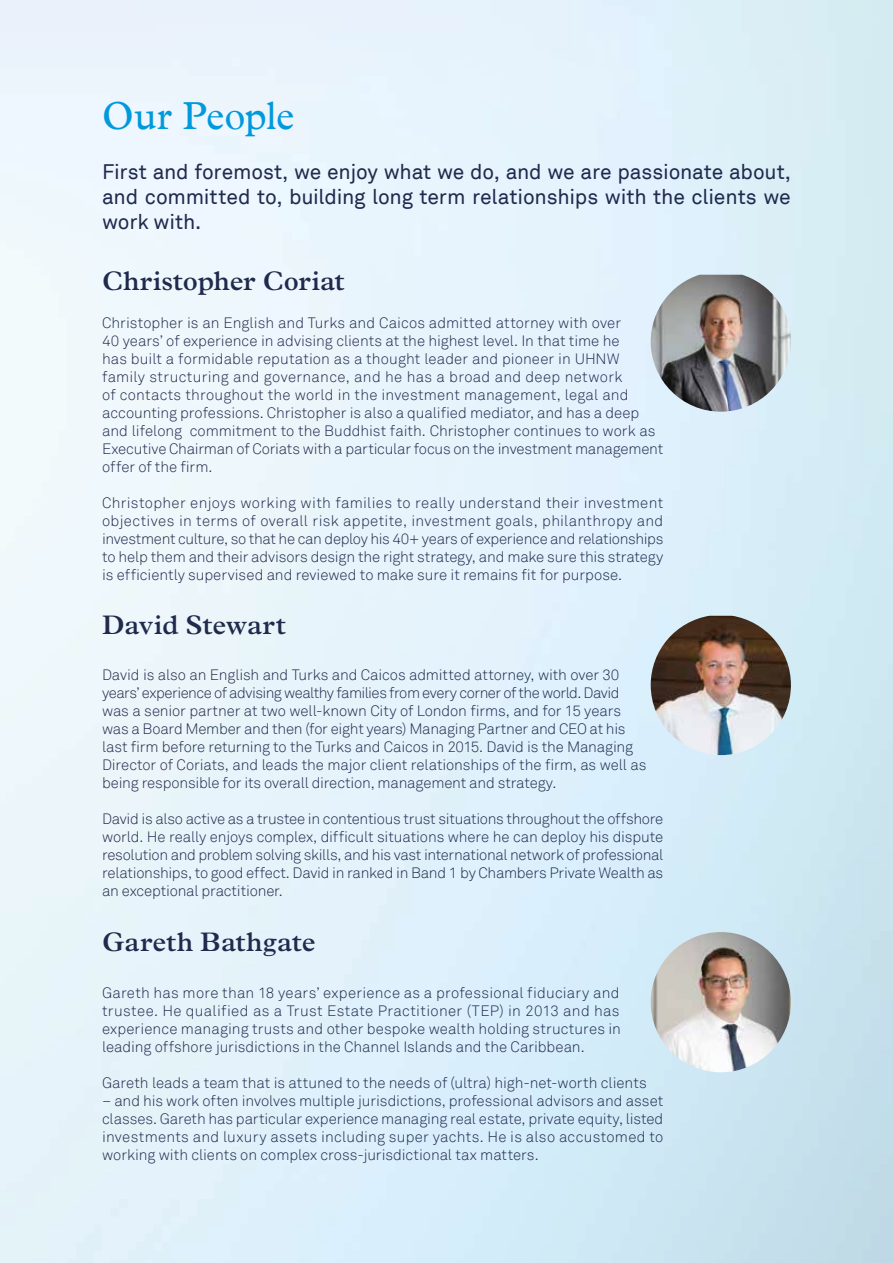
<style>
.page{position:relative;width:893px;height:1263px;background:#fff}
.page>*{position:absolute;margin:0;border:0;box-sizing:border-box;transform-origin:0 0}
.t1{font:39px "Plantin MT Pro";letter-spacing:-.01em;color:#0099db}
.t2{font:600 27px "Plantin MT Pro";color:#1f2a4d}
.t3{font:21px/25.2px "Akkurat";letter-spacing:-.01em;color:#1f2a4d;text-align:justify}
.t4{font:300 15px/18px "Akkurat";letter-spacing:-.005em;color:#1f2a4d;text-align:justify}
</style>
<div class="page">
<img style="left:651px;top:932px;width:140px;height:140px;border-radius:70px">
<img style="left:651px;top:616px;width:140px;height:139px">
<img style="left:651px;top:275px;width:140px;height:137px">
<h1 class="t1" style="left:102px;top:94px;width:194px">Our People</h1>
<h3 class="t3" style="left:102px;top:160px;width:690px">First and foremost, we enjoy what we do, and we are passionate about, and committed to, building long term relationships with the clients we work with.</h3>
<h2 class="t2" style="left:102px;top:265px;width:244px">Christopher Coriat</h2>
<p class="t4" style="left:102px;top:314px;width:563px;text-align:left">Christopher is an English and Turks and Caicos admitted attorney with over<br>40 years’ of experience in advising clients at the highest level. In that time he<br>has built a formidable reputation as a thought leader and pioneer in UHNW family structuring and governance, and he has a broad and deep network<br>of contacts throughout the world in the investment management, legal and accounting professions. Christopher is also a qualified mediator, and has a deep and lifelong commitment to the Buddhist faith. Christopher continues to work as Executive Chairman of Coriats with a particular focus on the investment management offer of the firm.</p>
<p class="t4" style="left:102px;top:494px;width:563px">Christopher enjoys working with families to really understand their investment objectives in terms of overall risk appetite, investment goals, philanthropy and investment culture, so that he can deploy his 40+ years of experience and relationships to help them and their advisors design the right strategy, and make sure this strategy is efficiently supervised and reviewed to make sure it remains fit for purpose.</p>
<h2 class="t2" style="left:102px;top:609px;width:185px">David Stewart</h2>
<p class="t4" style="left:102px;top:666px;width:546px;text-align:left">David is also an English and Turks and Caicos admitted attorney, with over 30 years’ experience of advising wealthy families from every corner of the world. David was a senior partner at two well-known City of London firms, and for 15 years was a Board Member and then (for eight years) Managing Partner and CEO at his last firm before returning to the Turks and Caicos in 2015. David is the Managing Director of Coriats, and leads the major client relationships of the firm, as well as being responsible for its overall direction, management and strategy.</p>
<p class="t4" style="left:102px;top:810px;width:563px">David is also active as a trustee in contentious trust situations throughout the offshore world. He really enjoys complex, difficult situations where he can deploy his dispute resolution and problem solving skills, and his vast international network of professional relationships, to good effect. David in ranked in Band 1 by Chambers Private Wealth as an exceptional practitioner.</p>
<h2 class="t2" style="left:102px;top:926px;width:215px">Gareth Bathgate</h2>
<p class="t4" style="left:102px;top:984px;width:520px">Gareth has more than 18 years’ experience as a professional fiduciary and trustee. He qualified as a Trust Estate Practitioner (TEP) in 2013 and has experience managing trusts and other bespoke wealth holding structures in leading offshore jurisdictions in the Channel Islands and the Caribbean.</p>
<p class="t4" style="left:102px;top:1074px;width:546px">Gareth leads a team that is attuned to the needs of (ultra) high-net-worth clients</p>
<p class="t4" style="left:102px;top:1092px;width:563px">– and his work often involves multiple jurisdictions, professional advisors and asset classes. Gareth has particular experience managing real estate, private equity, listed investments and luxury assets including super yachts. He is also accustomed to working with clients on complex cross-jurisdictional tax matters.</p>
</div>
